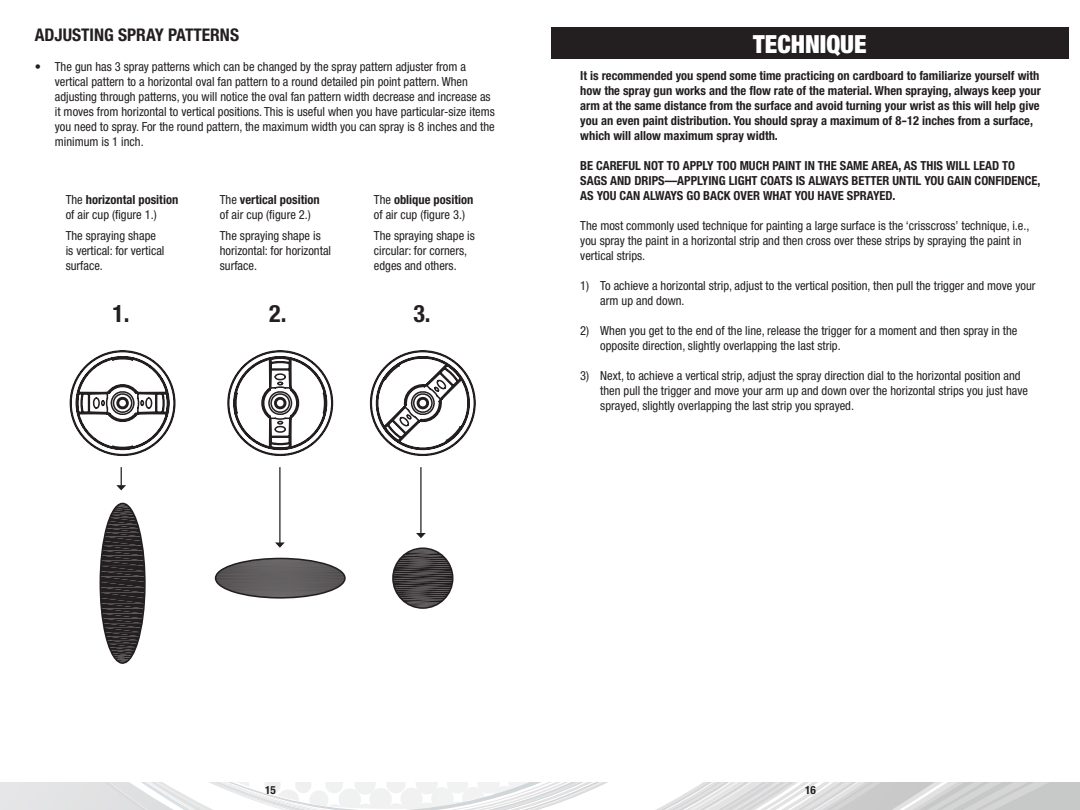
<style>
.page{position:relative;width:1080px;height:810px;background:#fff}
.page>*{position:absolute;margin:0;border:0;box-sizing:border-box;transform-origin:0 0}
.t1{font:900 condensed 25px "Helvetica Neue";color:#fff}
.t2{font:700 condensed 24px "Helvetica Neue";color:#231f20}
.t3{font:700 condensed 17.5px "Helvetica Neue";color:#231f20}
.t4{font:condensed 12.5px/15px "Helvetica Neue";color:#231f20}
.t5{font:700 condensed 12.5px/15px "Helvetica Neue";color:#231f20}
.t6{font:700 condensed 11.25px "Helvetica Neue";color:#231f20}
.s1{font-weight:700}
</style>
<div class="page">
<svg style="left:0;top:783px;width:1080px;height:27px"></svg>
<div style="left:551px;top:28px;width:518px;height:31px;background:#231f20"></div>
<svg style="left:70px;top:350px;width:406px;height:106px"></svg>
<svg style="left:99px;top:502px;width:47px;height:162px"></svg>
<svg style="left:214px;top:557px;width:132px;height:42px"></svg>
<svg style="left:393px;top:550px;width:58px;height:59px"></svg>
<div style="left:392px;top:547px;width:62px;height:62px;border:2px solid #231f20;border-radius:50%"></div>
<hr style="left:279px;top:467px;width:2px;height:76px;background:#231f20">
<svg style="left:275px;top:542px;width:10px;height:6px"></svg>
<hr style="left:420px;top:467px;width:2px;height:67px;background:#231f20">
<svg style="left:416px;top:533px;width:10px;height:5px"></svg>
<svg style="left:116px;top:467px;width:10px;height:23px"></svg>
<h3 class="t3" style="left:35px;top:24px;width:206px">ADJUSTING SPRAY PATTERNS</h3>
<p class="t4" style="left:55px;top:59px;width:442px;text-indent:-20px">• The gun has 3 spray patterns which can be changed by the spray pattern adjuster from a vertical pattern to a horizontal oval fan pattern to a round detailed pin point pattern. When adjusting through patterns, you will notice the oval fan pattern width decrease and increase as it moves from horizontal to vertical positions. This is useful when you have particular-size items you need to spray. For the round pattern, the maximum width you can spray is 8 inches and the minimum is 1 inch.</p>
<p class="t4" style="left:66px;top:192px;width:114px">The <span class="s1">horizontal position </span>of air cup (figure 1.)</p>
<p class="t4" style="left:66px;top:228px;width:100px">The spraying shape is vertical: for vertical surface.</p>
<p class="t4" style="left:220px;top:192px;width:101px">The <span class="s1">vertical position </span>of air cup (figure 2.)</p>
<p class="t4" style="left:220px;top:228px;width:113px">The spraying shape is horizontal: for horizontal surface.</p>
<p class="t4" style="left:374px;top:192px;width:101px">The <span class="s1">oblique position </span>of air cup (figure 3.)</p>
<p class="t4" style="left:374px;top:228px;width:102px">The spraying shape is circular: for corners, edges and others.</p>
<h2 class="t2" style="left:112px;top:299px;width:19px">1.</h2>
<h2 class="t2" style="left:269px;top:299px;width:19px">2.</h2>
<h2 class="t2" style="left:413px;top:299px;width:19px">3.</h2>
<h1 class="t1" style="left:753px;top:29px;width:115px">TECHNIQUE</h1>
<p class="t5" style="left:580px;top:68px;width:462px">It is recommended you spend some time practicing on cardboard to familiarize yourself with how the spray gun works and the flow rate of the material. When spraying, always keep your arm at the same distance from the surface and avoid turning your wrist as this will help give you an even paint distribution. You should spray a maximum of 8-12 inches from a surface, which will allow maximum spray width.</p>
<p class="t5" style="left:580px;top:158px;width:462px">BE CAREFUL NOT TO APPLY TOO MUCH PAINT IN THE SAME AREA, AS THIS WILL LEAD TO<br>SAGS AND DRIPS—APPLYING LIGHT COATS IS ALWAYS BETTER UNTIL YOU GAIN CONFIDENCE,<br>AS YOU CAN ALWAYS GO BACK OVER WHAT YOU HAVE SPRAYED.</p>
<p class="t4" style="left:580px;top:218px;width:451px">The most commonly used technique for painting a large surface is the ‘crisscross’ technique, i.e., you spray the paint in a horizontal strip and then cross over these strips by spraying the paint in vertical strips.</p>
<p class="t4" style="left:600px;top:278px;width:437px;text-indent:-20px">1) To achieve a horizontal strip, adjust to the vertical position, then pull the trigger and move your arm up and down.</p>
<p class="t4" style="left:600px;top:323px;width:419px;text-indent:-20px">2) When you get to the end of the line, release the trigger for a moment and then spray in the opposite direction, slightly overlapping the last strip.</p>
<p class="t4" style="left:600px;top:368px;width:429px;text-indent:-20px">3) Next, to achieve a vertical strip, adjust the spray direction dial to the horizontal position and then pull the trigger and move your arm up and down over the horizontal strips you just have sprayed, slightly overlapping the last strip you sprayed.</p>
<p class="t6" style="left:265px;top:783px;width:12px">15</p>
<p class="t6" style="left:805px;top:783px;width:12px">16</p>
</div>
